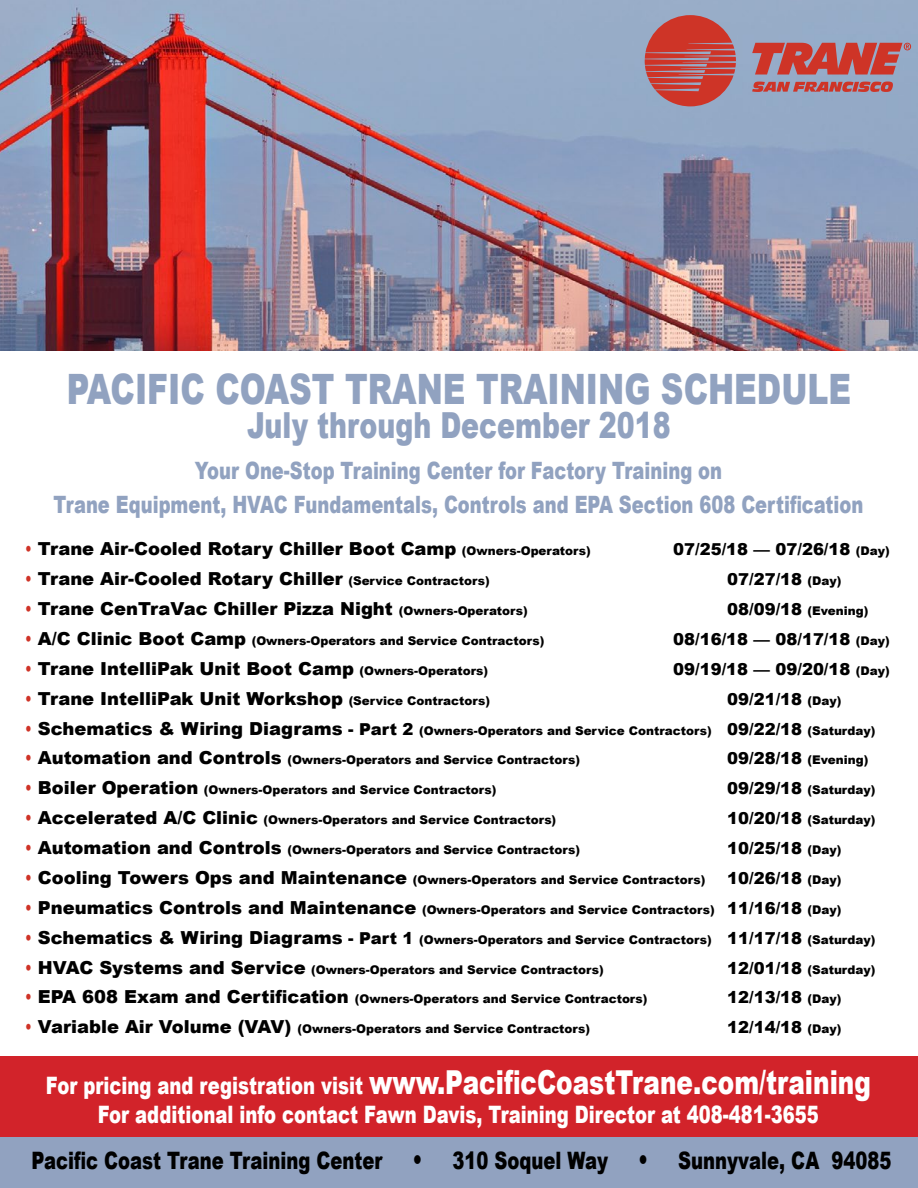
<style>
.page{position:relative;width:918px;height:1188px;background:#fff}
.page>*{position:absolute;margin:0;border:0;box-sizing:border-box;transform-origin:0 0}
.t1{font:900 41.85px "Arial";color:#91a2c0;scale:.75 1}
.t2{font:900 35.85px "Arial";color:#91a2c0;scale:.75 1}
.t3{font:900 33px "Arial";color:#fff;scale:.75 1}
.t4{font:900 24px "Arial";color:#fff;scale:.75 1}
.t5{font:900 24px "Arial";color:#000;scale:.75 1}
.t6{font:900 23.85px/34.3px "Arial";color:#91a2c0;text-align:center;scale:.75 1}
.t7{font:900 18px "Arial";color:#000}
.t8{font:900 16.5px "Arial";color:#000}
.t9{font:900 12px "Arial";color:#000}
.s1{color:#cf3327}
.s2{font-size:12px}
.s3{font-size:16.5px}
.s4{font-size:18px;color:#cf3327}
.s5{font-size:18px}
.s6{font-size:24px}
.s7{font-size:26.85px}
</style>
<div class="page">
<img style="left:0;top:0;width:918px;height:351px">
<div style="left:0;top:1137px;width:918px;height:51px;background:#91a2c0"></div>
<div style="left:0;top:1057px;width:918px;height:80px;background:#d2232a"></div>
<svg style="left:645px;top:15px;width:91px;height:91px;background:#bb5b5b"></svg>
<svg style="left:752px;top:43px;width:159px;height:32px;background:#bc5858"></svg>
<svg style="left:752px;top:82px;width:141px;height:10px"></svg>
<h1 class="t1" style="left:67px;top:365px;width:1048px">PACIFIC COAST TRANE TRAINING SCHEDULE</h1>
<h2 class="t2" style="left:247px;top:405px;width:566px">July through December 2018</h2>
<h3 class="t6" style="left:54px;top:453px;width:1081px">Your One-Stop Training Center for Factory Training on<br>Trane Equipment, HVAC Fundamentals, Controls and EPA Section 608 Certification</h3>
<h3 class="t7" style="left:25px;top:539px;width:567px"><span class="s1">•</span> Trane Air-Cooled Rotary Chiller Boot Camp <span class="s2">(Owners-Operators)</span></h3>
<h3 class="t8" style="left:673px;top:540px;width:218px">07/25/18 — 07/26/18 <span class="s2">(Day)</span></h3>
<h3 class="t7" style="left:25px;top:569px;width:466px"><span class="s1">•</span> Trane Air-Cooled Rotary Chiller <span class="s2">(Service Contractors)</span></h3>
<h3 class="t8" style="left:727px;top:570px;width:116px">07/27/18 <span class="s2">(Day)</span></h3>
<h3 class="t7" style="left:25px;top:599px;width:504px"><span class="s1">•</span> Trane CenTraVac Chiller Pizza Night <span class="s2">(Owners-Operators)</span></h3>
<p class="t9" style="left:727px;top:604px;width:143px"><span class="s3">08/09/18</span> (Evening)</p>
<p class="t9" style="left:25px;top:634px;width:521px"><span class="s4">•</span> <span class="s5">A/C Clinic Boot Camp</span> (Owners-Operators and Service Contractors)</p>
<h3 class="t8" style="left:673px;top:630px;width:218px">08/16/18 — 08/17/18 <span class="s2">(Day)</span></h3>
<h3 class="t7" style="left:25px;top:658px;width:465px"><span class="s1">•</span> Trane IntelliPak Unit Boot Camp <span class="s2">(Owners-Operators)</span></h3>
<h3 class="t8" style="left:673px;top:660px;width:218px">09/19/18 — 09/20/18 <span class="s2">(Day)</span></h3>
<h3 class="t7" style="left:25px;top:688px;width:466px"><span class="s1">•</span> Trane IntelliPak Unit Workshop <span class="s2">(Service Contractors)</span></h3>
<h3 class="t8" style="left:727px;top:690px;width:116px">09/21/18 <span class="s2">(Day)</span></h3>
<p class="t9" style="left:25px;top:724px;width:852px"><span class="s4">•</span> <span class="s5">Schematics &amp; Wiring Diagrams</span> <span class="s3">- Part 2</span> (Owners-Operators and Service Contractors) <span class="s3">09/22/18</span> (Saturday)</p>
<p class="t9" style="left:25px;top:753px;width:556px"><span class="s4">•</span> <span class="s5">Automation and Controls</span> (Owners-Operators and Service Contractors)</p>
<p class="t9" style="left:727px;top:753px;width:143px"><span class="s3">09/28/18</span> (Evening)</p>
<p class="t9" style="left:25px;top:783px;width:473px"><span class="s4">•</span> <span class="s5">Boiler Operation</span> (Owners-Operators and Service Contractors)</p>
<p class="t9" style="left:727px;top:783px;width:150px"><span class="s3">09/29/18</span> (Saturday)</p>
<p class="t9" style="left:25px;top:813px;width:533px"><span class="s4">•</span> <span class="s5">Accelerated A/C Clinic</span> (Owners-Operators and Service Contractors)</p>
<p class="t9" style="left:727px;top:813px;width:150px"><span class="s3">10/20/18</span> (Saturday)</p>
<p class="t9" style="left:25px;top:843px;width:556px"><span class="s4">•</span> <span class="s5">Automation and Controls</span> (Owners-Operators and Service Contractors)</p>
<h3 class="t8" style="left:727px;top:839px;width:116px">10/25/18 <span class="s2">(Day)</span></h3>
<p class="t9" style="left:25px;top:873px;width:682px"><span class="s4">•</span> <span class="s5">Cooling Towers Ops and Maintenance</span> (Owners-Operators and Service Contractors)</p>
<h3 class="t8" style="left:727px;top:869px;width:116px">10/26/18 <span class="s2">(Day)</span></h3>
<p class="t9" style="left:25px;top:903px;width:818px"><span class="s4">•</span> <span class="s5">Pneumatics Controls and Maintenance</span> (Owners-Operators and Service Contractors) <span class="s3">11/16/18</span> (Day)</p>
<p class="t9" style="left:25px;top:933px;width:852px"><span class="s4">•</span> <span class="s5">Schematics &amp; Wiring Diagrams</span> <span class="s3">- Part 1</span> (Owners-Operators and Service Contractors) <span class="s3">11/17/18</span> (Saturday)</p>
<p class="t9" style="left:25px;top:963px;width:580px"><span class="s4">•</span> <span class="s5">HVAC Systems and Service</span> (Owners-Operators and Service Contractors)</p>
<p class="t9" style="left:727px;top:963px;width:150px"><span class="s3">12/01/18</span> (Saturday)</p>
<p class="t9" style="left:25px;top:993px;width:624px"><span class="s4">•</span> <span class="s5">EPA 608 Exam and Certification</span> (Owners-Operators and Service Contractors)</p>
<h3 class="t8" style="left:727px;top:988px;width:116px">12/13/18 <span class="s2">(Day)</span></h3>
<p class="t9" style="left:25px;top:1022px;width:566px"><span class="s4">•</span> <span class="s5">Variable Air Volume (VAV)</span> (Owners-Operators and Service Contractors)</p>
<h3 class="t8" style="left:727px;top:1018px;width:116px">12/14/18 <span class="s2">(Day)</span></h3>
<h3 class="t3" style="left:46px;top:1064px;width:1101px"><span class="s6">For pricing and registration visit</span> www.PacificCoastTrane.com/training</h3>
<h3 class="t4" style="left:98px;top:1101px;width:963px">For additional info contact Fawn Davis, Training Director at 408-481-3655</h3>
<h3 class="t5" style="left:32px;top:1148px;width:1148px">Pacific Coast Trane Training Center <span class="s7">•</span> 310 Soquel Way <span class="s7">•</span> Sunnyvale, CA 94085</h3>
</div>
